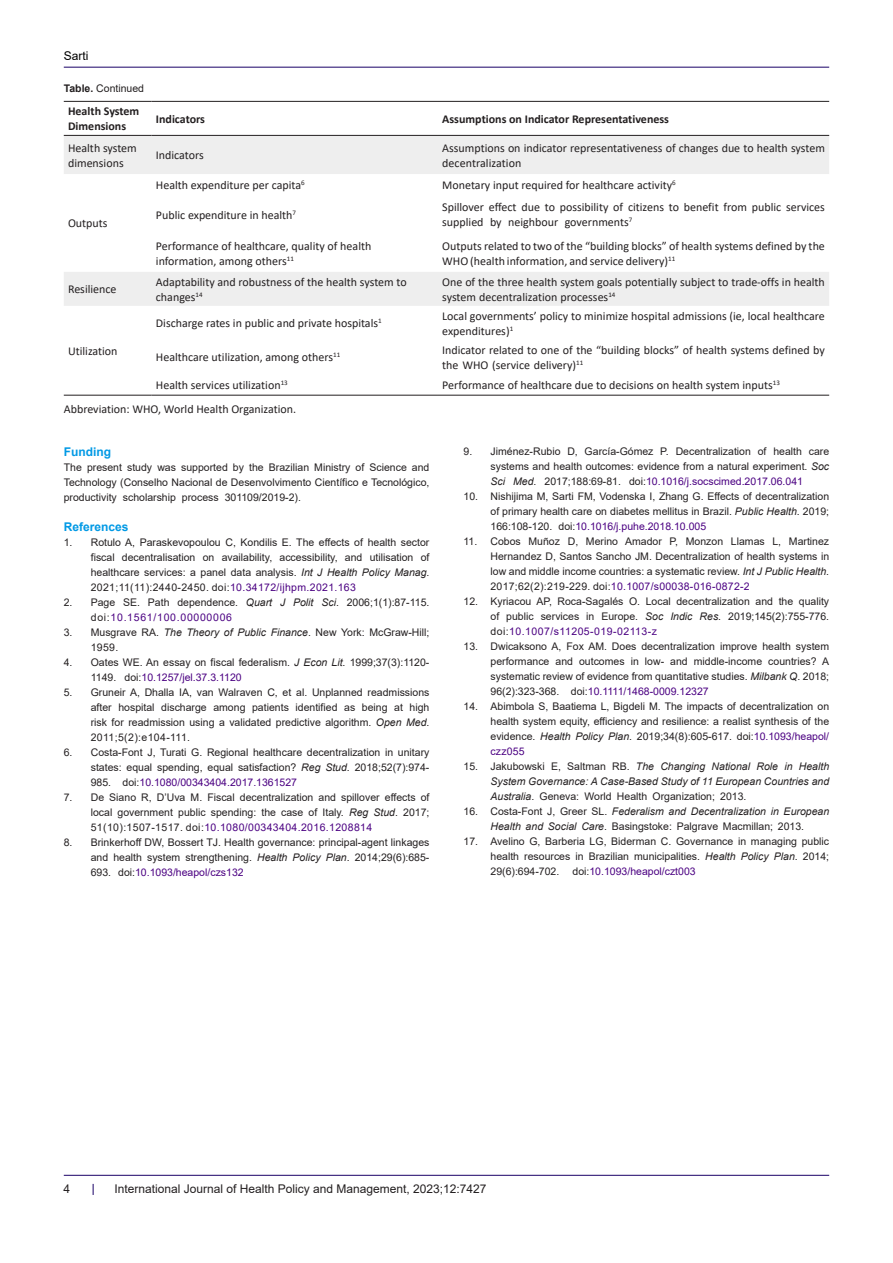
<style>
.page{position:relative;width:893px;height:1263px;background:#fff}
.page>*{position:absolute;margin:0;border:0;box-sizing:border-box;transform-origin:0 0}
.t1{font:12px/15px "Calibri";color:#231f20}
.t2{font:700 12px/15px "Calibri";color:#231f20}
.t3{font:12px "Arial";color:#231f20}
.t4{font:700 12px "Arial";color:#0099e5}
.t5{font:12px "Arial";color:#000001}
.t6{font:10.5px/15px "Arial";color:#231f20;text-align:justify}
.t7{font:italic 10.5px/15px "Arial";color:#231f20;text-align:justify}
.t8{font:10.5px "Arial";color:#4b0082}
.s1{font-weight:700}
.s2{font-style:italic}
.s3{color:#4b0082}
.s4{font-style:normal}
.s5{color:#231f20}
</style>
<div class="page">
<hr style="left:64px;top:1175px;width:765px;height:1px;background:#190066">
<hr style="left:64px;top:67px;width:765px;height:1px;background:#190066">
<svg style="left:64px;top:136px;width:765px;height:170px"></svg>
<hr style="left:64px;top:135px;width:88px;height:1px;background:#231f20">
<hr style="left:152px;top:135px;width:286px;height:1px;background:#231f20">
<hr style="left:438px;top:135px;width:391px;height:1px;background:#231f20">
<hr style="left:64px;top:101px;width:88px;height:1px;background:#231f20">
<hr style="left:152px;top:101px;width:286px;height:1px;background:#231f20">
<hr style="left:438px;top:101px;width:391px;height:1px;background:#231f20">
<hr style="left:64px;top:395px;width:88px;height:1px;background:#231f20">
<hr style="left:152px;top:395px;width:286px;height:1px;background:#231f20">
<hr style="left:438px;top:395px;width:391px;height:1px;background:#231f20">
<p class="t5" style="left:64px;top:48px;width:26px">Sarti</p>
<p class="t6" style="left:64px;top:81px;width:82px"><span class="s1">Table.</span> Continued</p>
<p class="t2" style="left:68px;top:104px;width:73px">Health System<br>Dimensions</p>
<p class="t2" style="left:156px;top:111px;width:51px">Indicators</p>
<p class="t2" style="left:442px;top:111px;width:228px">Assumptions on Indicator Representativeness</p>
<p class="t1" style="left:68px;top:140px;width:70px">Health system dimensions</p>
<p class="t1" style="left:156px;top:148px;width:49px">Indicators</p>
<p class="t1" style="left:442px;top:140px;width:384px">Assumptions on indicator representativeness of changes due to health system decentralization</p>
<p class="t1" style="left:68px;top:216px;width:41px">Outputs</p>
<p class="t1" style="left:156px;top:177px;width:150px">Health expenditure per capita<sup>6</sup></p>
<p class="t1" style="left:442px;top:177px;width:235px">Monetary input required for healthcare activity<sup>6</sup></p>
<p class="t1" style="left:156px;top:207px;width:142px">Public expenditure in health<sup>7</sup></p>
<p class="t1" style="left:442px;top:200px;width:384px">Spillover effect due to possibility of citizens to benefit from public services supplied by neighbour governments<sup>7</sup></p>
<p class="t1" style="left:156px;top:238px;width:217px">Performance of healthcare, quality of health information, among others<sup>11</sup></p>
<p class="t1" style="left:442px;top:238px;width:384px">Outputs related to two of the “building blocks” of health systems defined by the<br>WHO (health information, and service delivery)<sup>11</sup></p>
<p class="t1" style="left:68px;top:282px;width:50px">Resilience</p>
<p class="t1" style="left:156px;top:274px;width:252px">Adaptability and robustness of the health system to changes<sup>14</sup></p>
<p class="t1" style="left:442px;top:274px;width:384px">One of the three health system goals potentially subject to trade-offs in health system decentralization processes<sup>14</sup></p>
<p class="t1" style="left:156px;top:316px;width:227px">Discharge rates in public and private hospitals<sup>1</sup></p>
<p class="t1" style="left:442px;top:308px;width:384px">Local governments’ policy to minimize hospital admissions (ie, local healthcare expenditures)<sup>1</sup></p>
<p class="t1" style="left:156px;top:350px;width:186px">Healthcare utilization, among others<sup>11</sup></p>
<p class="t1" style="left:442px;top:342px;width:384px">Indicator related to one of the “building blocks” of health systems defined by the WHO (service delivery)<sup>11</sup></p>
<p class="t1" style="left:156px;top:377px;width:133px">Health services utilization<sup>13</sup></p>
<p class="t1" style="left:442px;top:377px;width:339px">Performance of healthcare due to decisions on health system inputs<sup>13</sup></p>
<p class="t1" style="left:64px;top:401px;width:234px">Abbreviation: WHO, World Health Organization.</p>
<p class="t1" style="left:68px;top:343px;width:51px">Utilization</p>
<p class="t4" style="left:64px;top:444px;width:49px">Funding</p>
<p class="t6" style="left:64px;top:460px;width:367px">The present study was supported by the Brazilian Ministry of Science and Technology (Conselho Nacional de Desenvolvimento Científico e Tecnológico, productivity scholarship process 301109/2019-2).</p>
<p class="t4" style="left:64px;top:518px;width:66px">References</p>
<p class="t6" style="left:91px;top:535px;width:340px;text-indent:-27px">1. Rotulo A, Paraskevopoulou C, Kondilis E. The effects of health sector fiscal decentralisation on availability, accessibility, and utilisation of healthcare services: a panel data analysis. <span class="s2">Int J Health Policy Manag</span>.<br>2021;11(11):2440-2450. doi:<span class="s3">10.34172/ijhpm.2021.163</span></p>
<p class="t6" style="left:91px;top:595px;width:340px;text-indent:-27px">2. Page SE. Path dependence. <span class="s2">Quart J Polit Sci</span>. 2006;1(1):87-115. doi:<span class="s3">10.1561/100.00000006</span></p>
<p class="t6" style="left:91px;top:625px;width:340px;text-indent:-27px">3. Musgrave RA. <span class="s2">The Theory of Public Finance</span>. New York: McGraw-Hill;<br>1959.</p>
<p class="t6" style="left:91px;top:655px;width:340px;text-indent:-27px">4. Oates WE. An essay on fiscal federalism. <span class="s2">J Econ Lit</span>. 1999;37(3):1120-<br>1149. doi:<span class="s3">10.1257/jel.37.3.1120</span></p>
<p class="t6" style="left:91px;top:685px;width:340px;text-indent:-27px">5. Gruneir A, Dhalla IA, van Walraven C, et al. Unplanned readmissions after hospital discharge among patients identified as being at high risk for readmission using a validated predictive algorithm. <span class="s2">Open Med</span>.<br>2011;5(2):e104-111.</p>
<p class="t6" style="left:91px;top:745px;width:340px;text-indent:-27px">6. Costa-Font J, Turati G. Regional healthcare decentralization in unitary states: equal spending, equal satisfaction? <span class="s2">Reg Stud</span>. 2018;52(7):974- 985. doi:<span class="s3">10.1080/00343404.2017.1361527</span></p>
<p class="t6" style="left:91px;top:790px;width:340px;text-indent:-27px">7. De Siano R, D’Uva M. Fiscal decentralization and spillover effects of local government public spending: the case of Italy. <span class="s2">Reg Stud</span>. 2017; 51(10):1507-1517. doi:<span class="s3">10.1080/00343404.2016.1208814</span></p>
<p class="t6" style="left:91px;top:835px;width:340px;text-indent:-27px">8. Brinkerhoff DW, Bossert TJ. Health governance: principal-agent linkages and health system strengthening. <span class="s2">Health Policy Plan</span>. 2014;29(6):685- 693. doi:<span class="s3">10.1093/heapol/czs132</span></p>
<p class="t6" style="left:490px;top:444px;width:340px;text-indent:-27px">9. Jiménez-Rubio D, García-Gómez P. Decentralization of health care systems and health outcomes: evidence from a natural experiment. <span class="s2">Soc Sci Med</span>. 2017;188:69-81. doi:<span class="s3">10.1016/j.socscimed.2017.06.041</span></p>
<p class="t6" style="left:490px;top:489px;width:340px;text-indent:-27px">10. Nishijima M, Sarti FM, Vodenska I, Zhang G. Effects of decentralization of primary health care on diabetes mellitus in Brazil. <span class="s2">Public Health</span>. 2019; 166:108-120. doi:<span class="s3">10.1016/j.puhe.2018.10.005</span></p>
<p class="t6" style="left:490px;top:534px;width:340px;text-indent:-27px">11. Cobos Muñoz D, Merino Amador P, Monzon Llamas L, Martinez Hernandez D, Santos Sancho JM. Decentralization of health systems in low and middle income countries: a systematic review. <span class="s2">Int J Public Health</span>.<br>2017;62(2):219-229. doi:<span class="s3">10.1007/s00038-016-0872-2</span></p>
<p class="t6" style="left:490px;top:594px;width:340px;text-indent:-27px">12. Kyriacou AP, Roca-Sagalés O. Local decentralization and the quality of public services in Europe. <span class="s2">Soc Indic Res</span>. 2019;145(2):755-776. doi:<span class="s3">10.1007/s11205-019-02113-z</span></p>
<p class="t6" style="left:490px;top:639px;width:340px;text-indent:-27px">13. Dwicaksono A, Fox AM. Does decentralization improve health system performance and outcomes in low- and middle-income countries? A systematic review of evidence from quantitative studies. <span class="s2">Milbank Q</span>. 2018; 96(2):323-368. doi:<span class="s3">10.1111/1468-0009.12327</span></p>
<p class="t6" style="left:490px;top:699px;width:340px;text-indent:-27px">14. Abimbola S, Baatiema L, Bigdeli M. The impacts of decentralization on health system equity, efficiency and resilience: a realist synthesis of the evidence. <span class="s2">Health Policy Plan</span>. 2019;34(8):605-617. doi:<span class="s3">10.1093/heapol/ czz055</span></p>
<p class="t7" style="left:490px;top:759px;width:340px;text-indent:-27px"><span class="s4">15. Jakubowski E, Saltman RB.</span> The Changing National Role in Health System Governance: A Case-Based Study of 11 European Countries and Australia<span class="s4">. Geneva: World Health Organization; 2013.</span></p>
<p class="t6" style="left:463px;top:804px;width:367px;text-align:center">16. Costa-Font J, Greer SL. <span class="s2">Federalism and Decentralization in European<br>Health and Social Care</span>. Basingstoke: Palgrave Macmillan; 2013.</p>
<p class="t6" style="left:490px;top:834px;width:340px;text-indent:-27px">17. Avelino G, Barberia LG, Biderman C. Governance in managing public health resources in Brazilian municipalities. <span class="s2">Health Policy Plan</span>. 2014; 29(6):694-702.</p>
<p class="t8" style="left:572px;top:864px;width:125px"><span class="s5">doi:</span>10.1093/heapol/czt003</p>
<p class="t3" style="left:64px;top:1180px;width:8px">4</p>
<p class="t3" style="left:114px;top:1180px;width:374px">International Journal of Health Policy and Management, 2023;12:7427</p>
</div>
